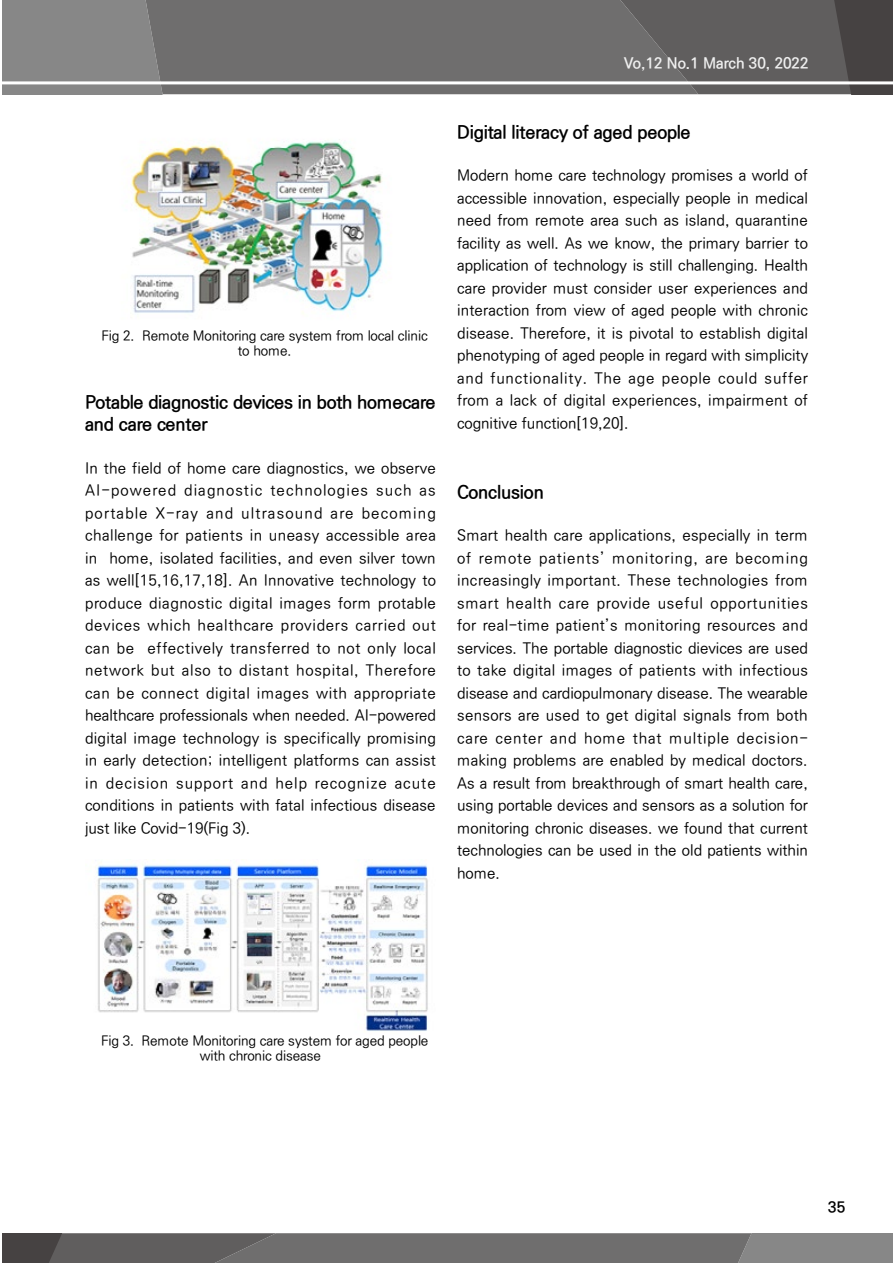
<style>
.page{position:relative;width:893px;height:1263px;background:#fff}
.page>*{position:absolute;margin:0;border:0;box-sizing:border-box;transform-origin:0 0}
.t1{font:700 18px/22.5px "Ko Pub Dotum";letter-spacing:-.01em;color:#000}
.t2{font:500 15px/22.5px "Ko Pub Dotum";color:#000;text-align:justify}
.t3{font:700 15px "Ko Pub Dotum";color:#efefef}
.t4{font:700 15px "Ko Pub Dotum";color:#000}
.t5{font:500 13.5px/15px "Ko Pub Dotum";letter-spacing:-.01em;color:#000;text-align:center}
</style>
<div class="page">
<div style="left:2px;top:0;width:144px;height:94px;background:#878787"></div>
<div style="left:146px;top:0;width:474px;height:94px;background:#6f6e6e"></div>
<svg style="left:620px;top:0;width:273px;height:94px;background:#5e5c5c"></svg>
<hr style="left:0;top:81px;width:893px;height:3px;background:#fff">
<svg style="left:2px;top:1233px;width:891px;height:30px;background:#6e6c6c"></svg>
<img style="left:131px;top:141px;width:253px;height:172px">
<img style="left:97px;top:864px;width:331px;height:167px">
<p class="t5" style="left:102px;top:329px;width:328px">Fig 2. Remote Monitoring care system from local clinic to home.</p>
<p class="t1" style="left:85px;top:391px;width:352px">Potable diagnostic devices in both homecare and care center</p>
<p class="t2" style="left:85px;top:457px;width:352px">In the field of home care diagnostics, we observe AI-powered diagnostic technologies such as portable X-ray and ultrasound are becoming challenge for patients in uneasy accessible area in home, isolated facilities, and even silver town as well[15,16,17,18]. An Innovative technology to produce diagnostic digital images form protable devices which healthcare providers carried out can be effectively transferred to not only local network but also to distant hospital, Therefore can be connect digital images with appropriate healthcare professionals when needed. AI-powered digital image technology is specifically promising in early detection; intelligent platforms can assist in decision support and help recognize acute conditions in patients with fatal infectious disease just like Covid-19(Fig 3).</p>
<p class="t3" style="left:624px;top:56px;width:186px">Vo,12 No.1 March 30, 2022</p>
<p class="t1" style="left:457px;top:121px;width:235px">Digital literacy of aged people</p>
<p class="t2" style="left:457px;top:165px;width:353px">Modern home care technology promises a world of accessible innovation, especially people in medical need from remote area such as island, quarantine facility as well. As we know, the primary barrier to application of technology is still challenging. Health care provider must consider user experiences and interaction from view of aged people with chronic disease. Therefore, it is pivotal to establish digital phenotyping of aged people in regard with simplicity and functionality. The age people could suffer from a lack of digital experiences, impairment of cognitive function[19,20].</p>
<p class="t1" style="left:457px;top:481px;width:88px">Conclusion</p>
<p class="t2" style="left:457px;top:525px;width:352px">Smart health care applications, especially in term of remote patients’ monitoring, are becoming increasingly important. These technologies from smart health care provide useful opportunities for real-time patient’s monitoring resources and services. The portable diagnostic dievices are used to take digital images of patients with infectious disease and cardiopulmonary disease. The wearable sensors are used to get digital signals from both care center and home that multiple decision&shy;making problems are enabled by medical doctors.<br>As a result from breakthrough of smart health care, using portable devices and sensors as a solution for monitoring chronic diseases. we found that current technologies can be used in the old patients within home.</p>
<p class="t5" style="left:200px;top:1034px;width:230px;text-align:left;text-indent:-99px">Fig 3. Remote Monitoring care system for aged people with chronic disease</p>
<p class="t4" style="left:828px;top:1199px;width:18px">35</p>
</div>
